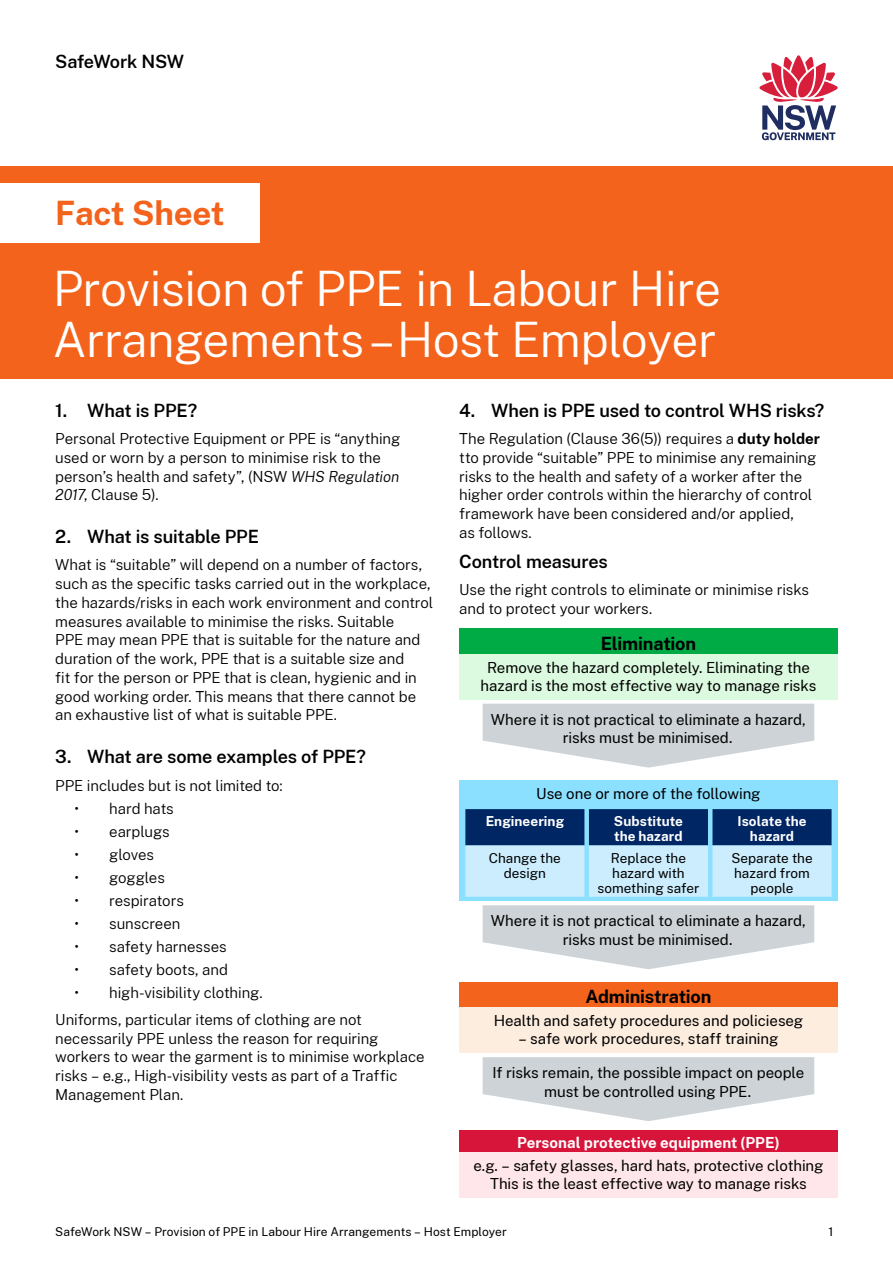
<style>
.page{position:relative;width:893px;height:1263px;background:#fff}
.page>*{position:absolute;margin:0;border:0;box-sizing:border-box;transform-origin:0 0}
.Document_Title{font:300 48px/51px "Public Sans";letter-spacing:-.01em;color:#fff}
.Heading_2__H2_-_Whit{font:700 33px "Public Sans";letter-spacing:-.005em;color:#f3631b}
.H1{font:600 18px "Public Sans";letter-spacing:-.01em;color:#000}
.Body_Copy{font:600 18px "Public Sans";letter-spacing:-.01em;color:#000}
.Body_Copy_Table{font:700 18px "Public Sans";letter-spacing:-.005em;color:#000}
.Body_Copy-2{font:300 15px/18.8px "Public Sans";letter-spacing:-.005em;color:#000}
.Body_Copy_Table-2{font:15px/18.3px "Public Sans";letter-spacing:-.005em;color:#000;text-align:center}
.t1{font:700 15px "Public Sans";color:#fff}
.t2{font:13.5px/15px "Public Sans";color:#000;text-align:center}
.t3{font:700 13.5px/15px "Public Sans";letter-spacing:.005em;color:#fff}
.t4{font:12px "Public Sans";letter-spacing:.005em;color:#000}
.s1{font-style:italic}
.s2{font-weight:700}
</style>
<div class="page">
<svg style="left:759px;top:55px;width:79px;height:85px"></svg>
<div style="left:0;top:166px;width:893px;height:212px;background:#f3631b"></div>
<div style="left:0;top:183px;width:260px;height:59px;background:#fff"></div>
<div style="left:459px;top:628px;width:379px;height:26px;background:#00aa45"></div>
<div style="left:459px;top:654px;width:379px;height:45px;background:#dbfadf"></div>
<div style="left:459px;top:780px;width:379px;height:121px;background:#8ce0ff"></div>
<div style="left:459px;top:982px;width:379px;height:25px;background:#f3631b"></div>
<div style="left:459px;top:1007px;width:379px;height:46px;background:#fdeddf"></div>
<div style="left:459px;top:1130px;width:379px;height:22px;background:#d7153a"></div>
<div style="left:459px;top:1152px;width:379px;height:46px;background:#ffe6ea"></div>
<svg style="left:483px;top:704px;width:331px;height:64px"></svg>
<svg style="left:465px;top:809px;width:367px;height:88px;background:#779dbf"></svg>
<svg style="left:483px;top:905px;width:331px;height:64px"></svg>
<svg style="left:483px;top:1057px;width:331px;height:64px"></svg>
<p class="Body_Copy" style="left:55px;top:49px;width:130px">SafeWork NSW</p>
<p class="Heading_2__H2_-_Whit" style="left:55px;top:189px;width:171px">Fact Sheet</p>
<p class="Document_Title" style="left:53px;top:261px;width:670px">Provision of PPE in Labour Hire<br>Arrangements –Host Employer</p>
<p class="H1" style="left:55px;top:397px;width:143px">1. What is PPE?</p>
<p class="Body_Copy-2" style="left:55px;top:429px;width:347px">Personal Protective Equipment or PPE is “anything used or worn by a person to minimise risk to the person’s health and safety”, (NSW <span class="s1">WHS Regulation 2017</span>, Clause 5).</p>
<p class="H1" style="left:55px;top:524px;width:205px">2. What is suitable PPE</p>
<p class="Body_Copy-2" style="left:55px;top:555px;width:380px">What is “suitable” will depend on a number of factors, such as the specific tasks carried out in the workplace, the hazards/risks in each work environment and control measures available to minimise the risks. Suitable<br>PPE may mean PPE that is suitable for the nature and duration of the work, PPE that is a suitable size and<br>fit for the person or PPE that is clean, hygienic and in good working order. This means that there cannot be an exhaustive list of what is suitable PPE.</p>
<p class="H1" style="left:55px;top:744px;width:312px">3. What are some examples of PPE?</p>
<p class="Body_Copy-2" style="left:55px;top:775px;width:229px">PPE includes but is not limited to:</p>
<p class="Body_Copy-2" style="left:74px;top:798px;width:101px">• hard hats</p>
<p class="Body_Copy-2" style="left:74px;top:821px;width:97px">• earplugs</p>
<p class="Body_Copy-2" style="left:74px;top:844px;width:81px">• gloves</p>
<p class="Body_Copy-2" style="left:74px;top:867px;width:92px">• goggles</p>
<p class="Body_Copy-2" style="left:74px;top:890px;width:111px">• respirators</p>
<p class="Body_Copy-2" style="left:74px;top:913px;width:107px">• sunscreen</p>
<p class="Body_Copy-2" style="left:74px;top:936px;width:154px">• safety harnesses</p>
<p class="Body_Copy-2" style="left:74px;top:959px;width:155px">• safety boots, and</p>
<p class="Body_Copy-2" style="left:74px;top:982px;width:190px">• high-visibility clothing.</p>
<p class="Body_Copy-2" style="left:55px;top:1009px;width:371px">Uniforms, particular items of clothing are not necessarily PPE unless the reason for requiring workers to wear the garment is to minimise workplace risks – e.g., High-visibility vests as part of a Traffic Management Plan.</p>
<p class="H1" style="left:459px;top:397px;width:367px">4. When is PPE used to control WHS risks?</p>
<p class="Body_Copy-2" style="left:459px;top:429px;width:362px">The Regulation (Clause 36(5)) requires a <span class="s2">duty holder </span>tto provide “suitable” PPE to minimise any remaining risks to the health and safety of a worker after the higher order controls within the hierarchy of control framework have been considered and/or applied,<br>as follows.</p>
<p class="Body_Copy" style="left:459px;top:548px;width:150px">Control measures</p>
<p class="Body_Copy-2" style="left:459px;top:580px;width:351px">Use the right controls to eliminate or minimise risks and to protect your workers.</p>
<p class="Body_Copy_Table" style="left:601px;top:630px;width:97px">Elimination</p>
<p class="Body_Copy_Table-2" style="left:481px;top:657px;width:337px">Remove the hazard completely. Eliminating the hazard is the most effective way to manage risks</p>
<p class="Body_Copy_Table-2" style="left:491px;top:709px;width:317px">Where it is not practical to eliminate a hazard, risks must be minimised.</p>
<p class="Body_Copy_Table-2" style="left:536px;top:783px;width:226px">Use one or more of the following</p>
<p class="t3" style="left:486px;top:813px;width:80px">Engineering</p>
<p class="t3" style="left:614px;top:813px;width:71px">Substitute the hazard</p>
<p class="t3" style="left:737px;top:813px;width:70px;text-align:center">Isolate the hazard</p>
<p class="t2" style="left:489px;top:849px;width:74px">Change the design</p>
<p class="t2" style="left:597px;top:849px;width:103px">Replace the hazard with something safer</p>
<p class="t2" style="left:731px;top:849px;width:83px">Separate the hazard from people</p>
<p class="Body_Copy_Table-2" style="left:491px;top:911px;width:317px">Where it is not practical to eliminate a hazard, risks must be minimised.</p>
<p class="Body_Copy_Table" style="left:585px;top:983px;width:128px">Administration</p>
<p class="Body_Copy_Table-2" style="left:494px;top:1011px;width:311px">Health and safety procedures and policieseg</p>
<p class="Body_Copy_Table-2" style="left:518px;top:1029px;width:262px">– safe work procedures, staff training</p>
<p class="Body_Copy_Table-2" style="left:492px;top:1063px;width:313px">If risks remain, the possible impact on people must be controlled using PPE.</p>
<p class="t1" style="left:517px;top:1132px;width:264px">Personal protective equipment (PPE)</p>
<p class="Body_Copy_Table-2" style="left:473px;top:1155px;width:352px">e.g. – safety glasses, hard hats, protective clothing<br>This is the least effective way to manage risks</p>
<p class="t4" style="left:55px;top:1223px;width:453px">SafeWork NSW – Provision of PPE in Labour Hire Arrangements – Host Employer</p>
<p class="t4" style="left:829px;top:1223px;width:6px">1</p>
</div>
